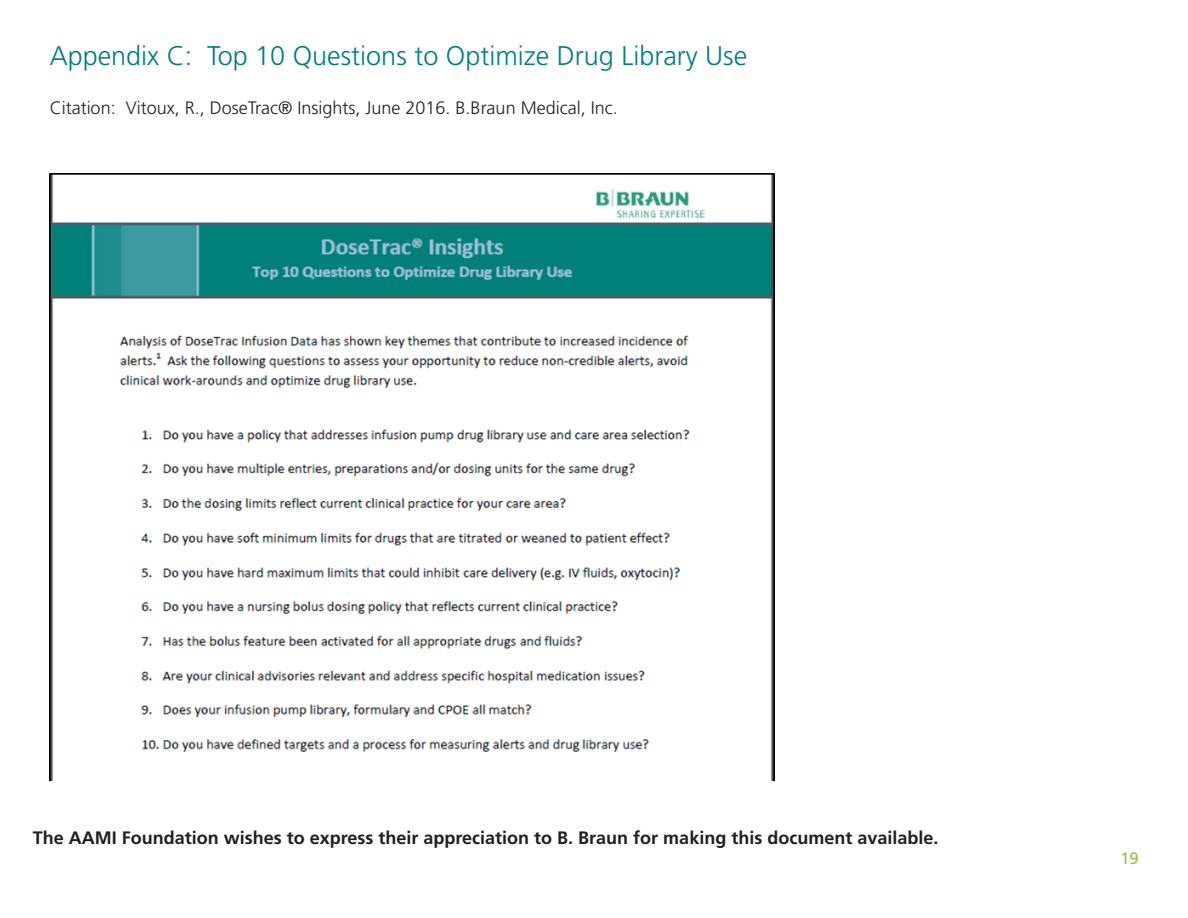
<style>
.page{position:relative;width:1188px;height:918px;background:#fff}
.page>*{position:absolute;margin:0;border:0;box-sizing:border-box;transform-origin:0 0}
.t1{font:300 27px "Frutiger";color:#007b85}
.t2{font:700 18px "Frutiger";color:#231f20}
.t3{font:300 18px "Frutiger";color:#231f20}
.t4{font:16.5px "Frutiger";color:#8bc63e}
</style>
<div class="page">
<img style="left:50px;top:174px;width:724px;height:606px">
<p class="t1" style="left:50px;top:40px;width:699px">Appendix C: Top 10 Questions to Optimize Drug Library Use</p>
<p class="t3" style="left:50px;top:98px;width:570px">Citation: Vitoux, R., DoseTrac® Insights, June 2016. B.Braun Medical, Inc.</p>
<p class="t2" style="left:33px;top:827px;width:907px">The AAMI Foundation wishes to express their appreciation to B. Braun for making this document available.</p>
<p class="t4" style="left:1120px;top:849px;width:20px">19</p>
</div>
